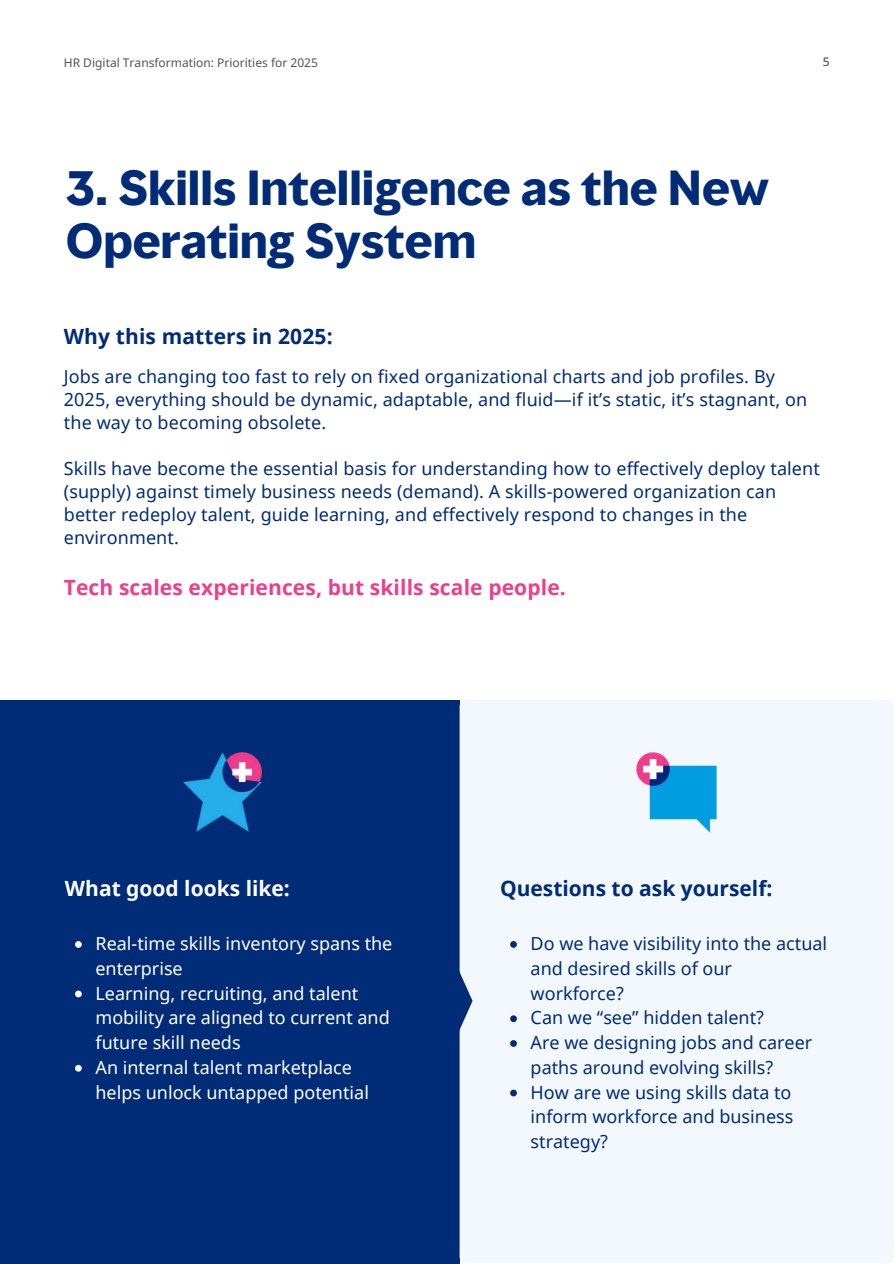
<style>
.page{position:relative;width:894px;height:1264px;background:#fff}
.page>*{position:absolute;margin:0;border:0;box-sizing:border-box;transform-origin:0 0}
.t1{font:700 45px/52.8px "MMC Display";color:#002c77}
.t2{font:700 21px "Noto Sans";color:#002c77}
.t3{font:700 21px "Noto Sans";letter-spacing:.005em;color:#ee3d8b}
.t4{font:700 21px "Noto Sans";color:#fff}
.t5{font:18px/24.8px "Noto Sans";letter-spacing:.005em;color:#002c77}
.t6{font:18px/24.8px "Noto Sans";color:#fff}
.t7{font:12px "Noto Sans";color:#545454}
.t8{font:500 12px "Noto Sans";color:#545454}
</style>
<div class="page">
<div style="left:0;top:700px;width:459px;height:563px;background:#002c77"></div>
<div style="left:459px;top:700px;width:434px;height:563px;background:#f3f8ff"></div>
<svg style="left:459px;top:962px;width:13px;height:77px"></svg>
<svg style="left:510px;top:941px;width:6px;height:6px"></svg>
<svg style="left:510px;top:1015px;width:6px;height:7px"></svg>
<svg style="left:510px;top:1040px;width:6px;height:6px"></svg>
<svg style="left:510px;top:1089px;width:6px;height:7px"></svg>
<svg style="left:75px;top:941px;width:7px;height:6px"></svg>
<svg style="left:75px;top:990px;width:7px;height:7px"></svg>
<svg style="left:75px;top:1064px;width:7px;height:7px"></svg>
<img style="left:623px;top:739px;width:106px;height:106px">
<img style="left:183px;top:752px;width:79px;height:80px">
<p class="t7" style="left:64px;top:54px;width:255px">HR Digital Transformation: Priorities for 2025</p>
<p class="t1" style="left:66px;top:161px;width:704px">3. Skills Intelligence as the New<br>Operating System</p>
<p class="t8" style="left:822px;top:53px;width:8px">5</p>
<p class="t2" style="left:64px;top:322px;width:270px">Why this matters in 2025:</p>
<p class="t5" style="left:64px;top:365px;width:744px;line-height:23px">Jobs are changing too fast to rely on fixed organizational charts and job profiles. By<br>2025, everything should be dynamic, adaptable, and fluid—if it’s static, it’s stagnant, on the way to becoming obsolete.</p>
<h2 class="t5" style="left:64px;top:457px;width:757px;line-height:23px">Skills have become the essential basis for understanding how to effectively deploy talent (supply) against timely business needs (demand). A skills-powered organization can better redeploy talent, guide learning, and effectively respond to changes in the environment.</h2>
<p class="t3" style="left:64px;top:573px;width:503px">Tech scales experiences, but skills scale people.</p>
<h2 class="t4" style="left:65px;top:873px;width:226px">What good looks like:</h2>
<p class="t6" style="left:95px;top:930px;width:298px">Real-time skills inventory spans the enterprise</p>
<h2 class="t6" style="left:95px;top:980px;width:296px">Learning, recruiting, and talent mobility are aligned to current and future skill needs</h2>
<p class="t6" style="left:95px;top:1054px;width:275px">An internal talent marketplace helps unlock untapped potential</p>
<p class="t2" style="left:500px;top:873px;width:274px">Questions to ask yourself:</p>
<h1 class="t5" style="left:530px;top:930px;width:298px">Do we have visibility into the actual and desired skills of our workforce?</h1>
<h2 class="t5" style="left:530px;top:1005px;width:235px">Can we “see” hidden talent?</h2>
<h3 class="t5" style="left:530px;top:1029px;width:283px">Are we designing jobs and career paths around evolving skills?</h3>
<h3 class="t5" style="left:530px;top:1079px;width:264px;text-align:justify">How are we using skills data to inform workforce and business strategy?</h3>
</div>
